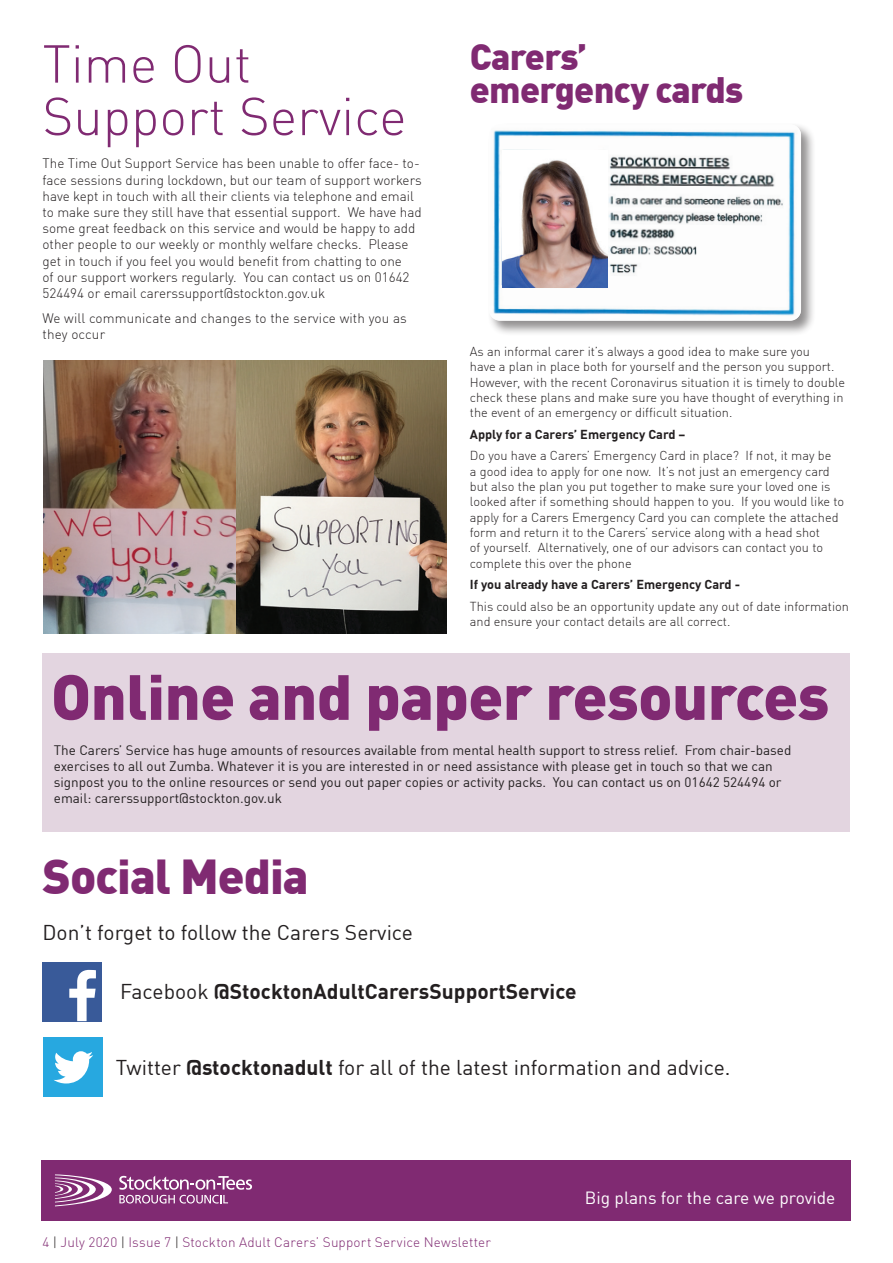
<style>
.page{position:relative;width:893px;height:1263px;background:#fff}
.page>*{position:absolute;margin:0;border:0;box-sizing:border-box;transform-origin:0 0}
.t1{font:900 62.7px "DIN Offc";letter-spacing:-.01em;color:#802a72}
.t2{font:300 52.5px/52.5px "DIN Offc";color:#802a72}
.t3{font:900 48px "DIN Offc";letter-spacing:-.02em;color:#802a72}
.t4{font:900 36px/33px "DIN Offc";letter-spacing:-.02em;color:#802a72}
.t5{font:21px "DIN Offc";color:#231f20}
.t6{font:700 21px "DIN Offc";color:#231f20}
.t7{font:17.25px "DIN Offc";color:#fff}
.t8{font:300 13.5px/16.2px "DIN Offc";color:#231f20}
.t9{font:13.5px/16.2px "DIN Offc";color:#231f20}
.t10{font:300 13.5px "DIN Offc";letter-spacing:.01em;color:#802a72}
.t11{font:300 12.75px/15.3px "DIN Offc";color:#231f20}
.t12{font:700 12.75px "DIN Offc";color:#231f20}
.s1{font-weight:400}
.s2{font-weight:700}
.s3{color:#231f20}
</style>
<div class="page">
<hr style="left:892px;top:193px;width:1px;height:514px;background:#e3d5e0">
<div style="left:41px;top:1160px;width:809px;height:60px;background:#802a72"></div>
<svg style="left:119px;top:1175px;width:133px;height:28px"></svg>
<svg style="left:55px;top:1174px;width:57px;height:32px"></svg>
<div style="left:43px;top:653px;width:807px;height:178px;background:#e3d5e0"></div>
<div style="left:487px;top:123px;width:330px;height:213px;background:#231f20;opacity:.5"></div>
<img style="left:489px;top:124px;width:312px;height:197px">
<img style="left:502px;top:150px;width:105px;height:138px">
<img style="left:44px;top:361px;width:402px;height:273px">
<div style="left:43px;top:962px;width:59px;height:60px;background:#395a99"></div>
<svg style="left:69px;top:970px;width:27px;height:51px"></svg>
<div style="left:44px;top:1037px;width:59px;height:60px;background:#27a8e0"></div>
<svg style="left:54px;top:1051px;width:39px;height:32px"></svg>
<h2 class="t2" style="left:43px;top:37px;width:366px">Time Out<br>Support Service</h2>
<p class="t8" style="left:43px;top:155px;width:381px">The Time Out Support Service has been unable to offer face- to&shy;face sessions during lockdown, but our team of support workers have kept in touch with all their clients via telephone and email to make sure they still have that essential support. We have had some great feedback on this service and would be happy to add other people to our weekly or monthly welfare checks. Please get in touch if you feel you would benefit from chatting to one<br>of our support workers regularly. You can contact us on 01642<br>524494 or email carerssupport@stockton.gov.uk</p>
<p class="t8" style="left:43px;top:310px;width:366px">We will communicate and changes to the service with you as they occur</p>
<h3 class="t4" style="left:470px;top:39px;width:275px">Carers’ emergency cards</h3>
<p class="t11" style="left:470px;top:344px;width:377px">As an informal carer it’s always a good idea to make sure you<br>have a plan in place both for yourself and the person you support.<br>However, with the recent Coronavirus situation it is timely to double check these plans and make sure you have thought of everything in the event of an emergency or difficult situation.</p>
<p class="t12" style="left:470px;top:426px;width:217px">Apply for a Carers’ Emergency Card –</p>
<p class="t11" style="left:470px;top:448px;width:376px">Do you have a Carers’ Emergency Card in place? If not, it may be<br>a good idea to apply for one now. It’s not just an emergency card but also the plan you put together to make sure your loved one is looked after if something should happen to you. If you would like to apply for a Carers Emergency Card you can complete the attached form and return it to the Carers’ service along with a head shot<br>of yourself. Alternatively, one of our advisors can contact you to complete this over the phone</p>
<p class="t12" style="left:470px;top:576px;width:272px">If you already have a Carers’ Emergency Card -</p>
<p class="t11" style="left:470px;top:599px;width:381px">This could also be an opportunity update any out of date information and ensure your contact details are all correct.</p>
<h1 class="t1" style="left:51px;top:655px;width:780px">Online and paper resources</h1>
<p class="t9" style="left:54px;top:741px;width:739px">The Carers’ Service has huge amounts of resources available from mental health support to stress relief. From chair-based exercises to all out Zumba. Whatever it is you are interested in or need assistance with please get in touch so that we can signpost you to the online resources or send you out paper copies or activity packs. You can contact us on 01642 524494 or email: carerssupport@stockton.gov.uk</p>
<h3 class="t3" style="left:43px;top:844px;width:268px">Social Media</h3>
<h3 class="t5" style="left:43px;top:919px;width:372px">Don’t forget to follow the Carers Service</h3>
<h3 class="t6" style="left:120px;top:978px;width:458px"><span class="s1">Facebook</span> @StocktonAdultCarersSupportService</h3>
<h3 class="t5" style="left:116px;top:1055px;width:616px">Twitter <span class="s2">@stocktonadult</span> for all of the latest information and advice.</h3>
<p class="t10" style="left:43px;top:1234px;width:450px">4 <span class="s3">|</span> July 2020 <span class="s3">|</span> Issue 7 <span class="s3">|</span> Stockton Adult Carers’ Support Service Newsletter</p>
<h3 class="t7" style="left:585px;top:1186px;width:252px">Big plans for the care we provide</h3>
</div>
